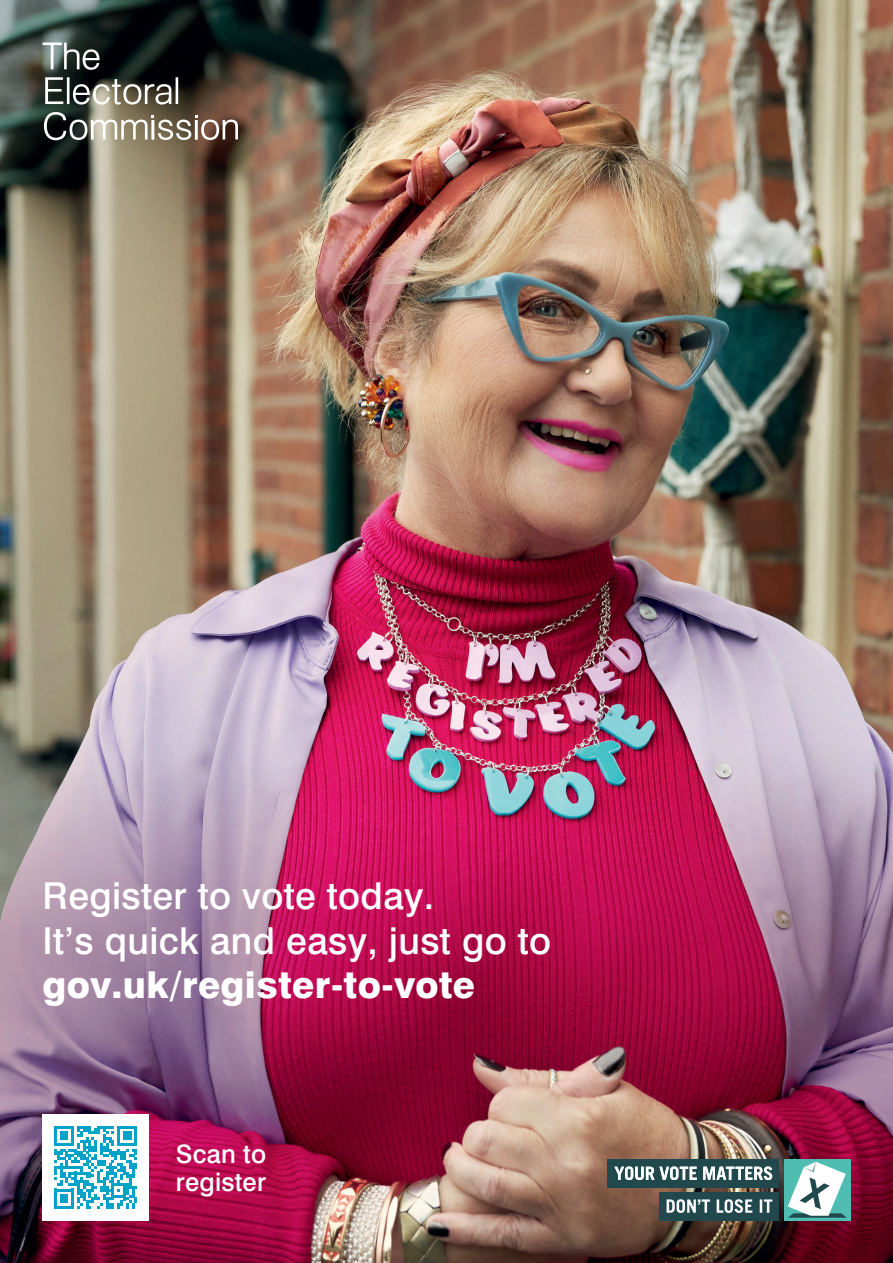
<style>
.page{position:relative;width:893px;height:1263px;background:#fff}
.page>*{position:absolute;margin:0;border:0;box-sizing:border-box;transform-origin:0 0}
.t1{font:500 37.05px/44.5px "Swiss 721 BT";letter-spacing:.01em;color:#fff}
.t2{font:800 37.05px "Swiss 721 BT";letter-spacing:.01em;color:#fff}
.t3{font:500 25.5px/27.6px "Swiss 721 BT";letter-spacing:.01em;color:#fff}
</style>
<div class="page">
<img style="left:0;top:0;width:893px;height:1263px">
<svg style="left:45px;top:77px;width:133px;height:28px"></svg>
<svg style="left:44px;top:112px;width:194px;height:28px"></svg>
<svg style="left:43px;top:43px;width:57px;height:27px"></svg>
<div style="left:784px;top:1159px;width:66px;height:61px;background:#50bdb2"></div>
<div style="left:607px;top:1159px;width:172px;height:28px;background:#21494d"></div>
<div style="left:659px;top:1192px;width:120px;height:28px;background:#21494d"></div>
<svg style="left:614px;top:1166px;width:83px;height:14px"></svg>
<svg style="left:703px;top:1166px;width:69px;height:14px"></svg>
<svg style="left:667px;top:1199px;width:105px;height:14px"></svg>
<svg style="left:788px;top:1162px;width:59px;height:56px"></svg>
<div style="left:43px;top:1114px;width:106px;height:106px;background:#fff"></div>
<svg style="left:54px;top:1126px;width:83px;height:83px"></svg>
<p class="t1" style="left:43px;top:873px;width:510px">Register to vote today.<br>It’s quick and easy, just go to</p>
<p class="t2" style="left:43px;top:963px;width:434px">gov.uk/register-to-vote</p>
<p class="t3" style="left:176px;top:1140px;width:92px">Scan to register</p>
</div>
